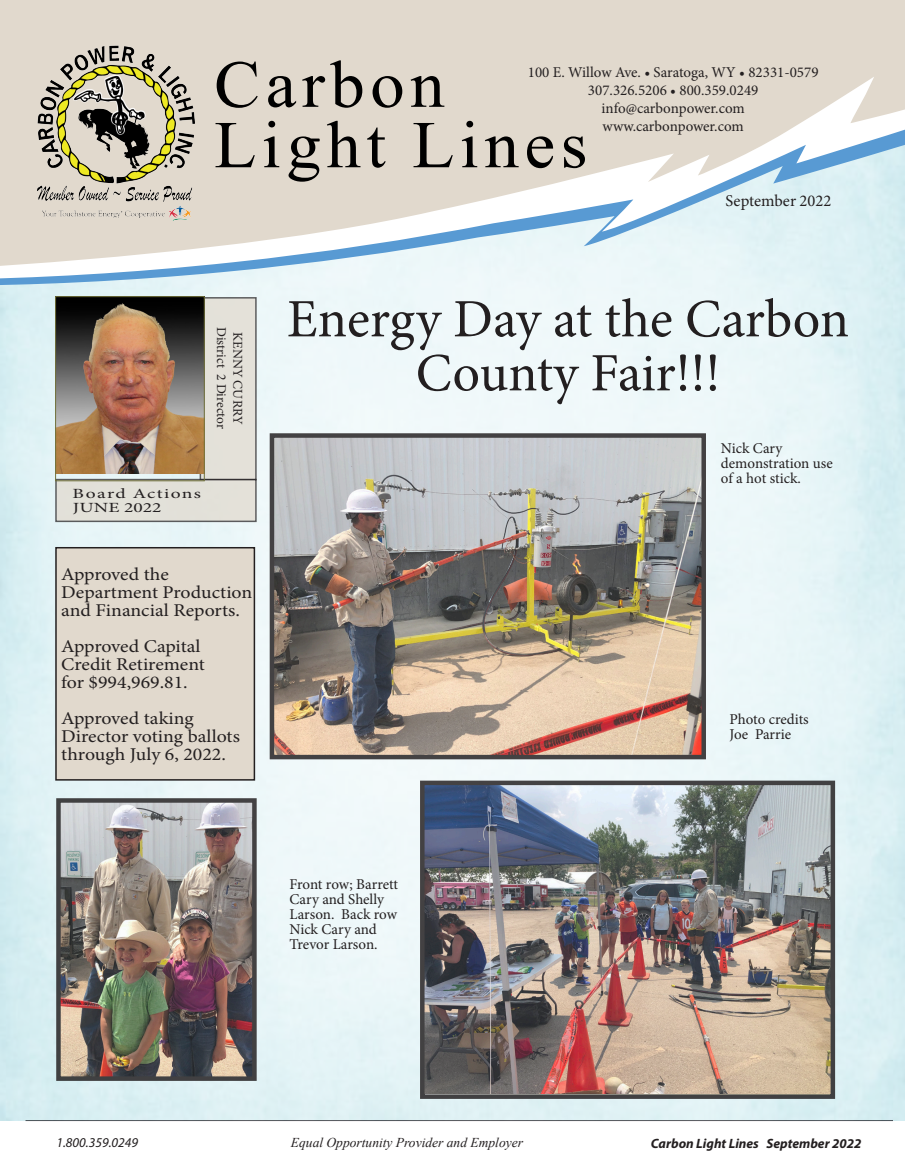
<style>
.page{position:relative;width:905px;height:1175px;background:#fff}
.page>*{position:absolute;margin:0;border:0;box-sizing:border-box;transform-origin:0 0}
.t1{font:66.9px "Times New Roman";letter-spacing:.08em;color:#000}
.t2{font:54px/54px "Minion Pro";color:#231f20;text-align:center}
.t3{font:18px/18px "Minion Pro";color:#231f20;scale:1.1 1}
.t4{font:16.5px "Minion Pro";color:#231f20}
.t5{font:15px/15px "Minion Pro";color:#231f20}
.t6{font:13.95px "Minion Pro";letter-spacing:.055em;color:#231f20;scale:1.39 1}
.t7{font:13.95px "Minion Pro";letter-spacing:.005em;color:#231f20;scale:1.39 1}
.t8{font:italic 13.5px "Times New Roman";color:#231f20}
.t9{font:italic 700 13.5px "Myriad Pro";color:#231f20}
.t10{font:italic 13.5px "Myriad Pro";color:#231f20}
.t11{font:13.35px "Minion Pro";letter-spacing:.005em;color:#231f20}
.s1{color:#e1d9cd}
</style>
<div class="page">
<hr style="left:26px;top:1120px;width:866px;height:1px;background:#3c272a">
<img style="left:0;top:286px;width:904px;height:834px">
<div style="left:200px;top:298px;width:56px;height:181px;background:#e4e1d9"></div>
<div style="left:56px;top:479px;width:200px;height:42px;background:#e2e1d9"></div>
<div style="left:0;top:0;width:904px;height:77px;background:#e1d9cd"></div>
<img style="left:24px;top:41px;width:183px;height:36px">
<svg style="left:0;top:279px;width:904px;height:7px;background:#ddeef5"></svg>
<img style="left:57px;top:298px;width:146px;height:175px">
<div style="left:55px;top:296px;width:150px;height:185px;border:1px solid #71713b"></div>
<svg style="left:0;top:77px;width:904px;height:202px;background:#d8dad5"></svg>
<div style="left:56px;top:548px;width:198px;height:232px;background:#e1d9cd"></div>
<div style="left:55px;top:547px;width:200px;height:233px;border:2px solid #231f20"></div>
<img style="left:61px;top:803px;width:191px;height:272px">
<div style="left:56px;top:798px;width:201px;height:282px;border:4px solid #231f20"></div>
<img style="left:425px;top:785px;width:405px;height:308px">
<div style="left:420px;top:780px;width:415px;height:318px;border:4px solid #231f20"></div>
<img style="left:275px;top:438px;width:426px;height:316px">
<div style="left:270px;top:433px;width:436px;height:326px;border:4px solid #231f20"></div>
<p class="t1" style="left:214px;top:37px;width:232px">Carbon</p>
<p class="t1" style="left:214px;top:98px;width:375px">Light Lines</p>
<p class="t5" style="left:528px;top:65px;width:292px">100 E. Willow Ave. • Saratoga, WY • 82331-0579</p>
<p class="t5" style="left:588px;top:83px;width:172px">307.326.5206 • 800.359.0249</p>
<p class="t5" style="left:601px;top:101px;width:145px">info@carbonpower.com</p>
<p class="t5" style="left:602px;top:119px;width:143px">www.carbonpower.com</p>
<p class="t11" style="left:230px;top:327px;width:104px;rotate:90deg">District 2 Director</p>
<p class="t11" style="left:246px;top:331px;width:94px;rotate:90deg">KENNY CURRY</p>
<p class="t6" style="left:73px;top:484px;width:94px">Board Actions</p>
<p class="t7" style="left:73px;top:498px;width:65px">JUNE 2022</p>
<p class="t3" style="left:61px;top:565px;width:175px">Approved the<br>Department Production and Financial Reports.</p>
<p class="t3" style="left:61px;top:637px;width:132px">Approved Capital<br>Credit Retirement for $994,969.81.</p>
<p class="t3" style="left:61px;top:709px;width:165px">Approved taking<br>Director voting ballots through July 6, 2022. <span class="s1">p</span></p>
<p class="t4" style="left:725px;top:190px;width:107px">September 2022</p>
<p class="t2" style="left:287px;top:292px;width:563px">Energy Day at the Carbon<br>County Fair!!!</p>
<p class="t5" style="left:721px;top:440px;width:113px">Nick Cary demonstration use of a hot stick.</p>
<p class="t5" style="left:729px;top:712px;width:81px">Photo credits<br>Joe Parrie</p>
<p class="t5" style="left:289px;top:877px;width:110px">Front row; Barrett<br>Cary and Shelly<br>Larson. Back row<br>Nick Cary and<br>Trevor Larson.</p>
<p class="t10" style="left:56px;top:1134px;width:83px">1.800.359.0249</p>
<p class="t8" style="left:291px;top:1132px;width:233px">Equal Opportunity Provider and Employer</p>
<p class="t9" style="left:650px;top:1134px;width:212px">Carbon Light Lines September 2022</p>
</div>
